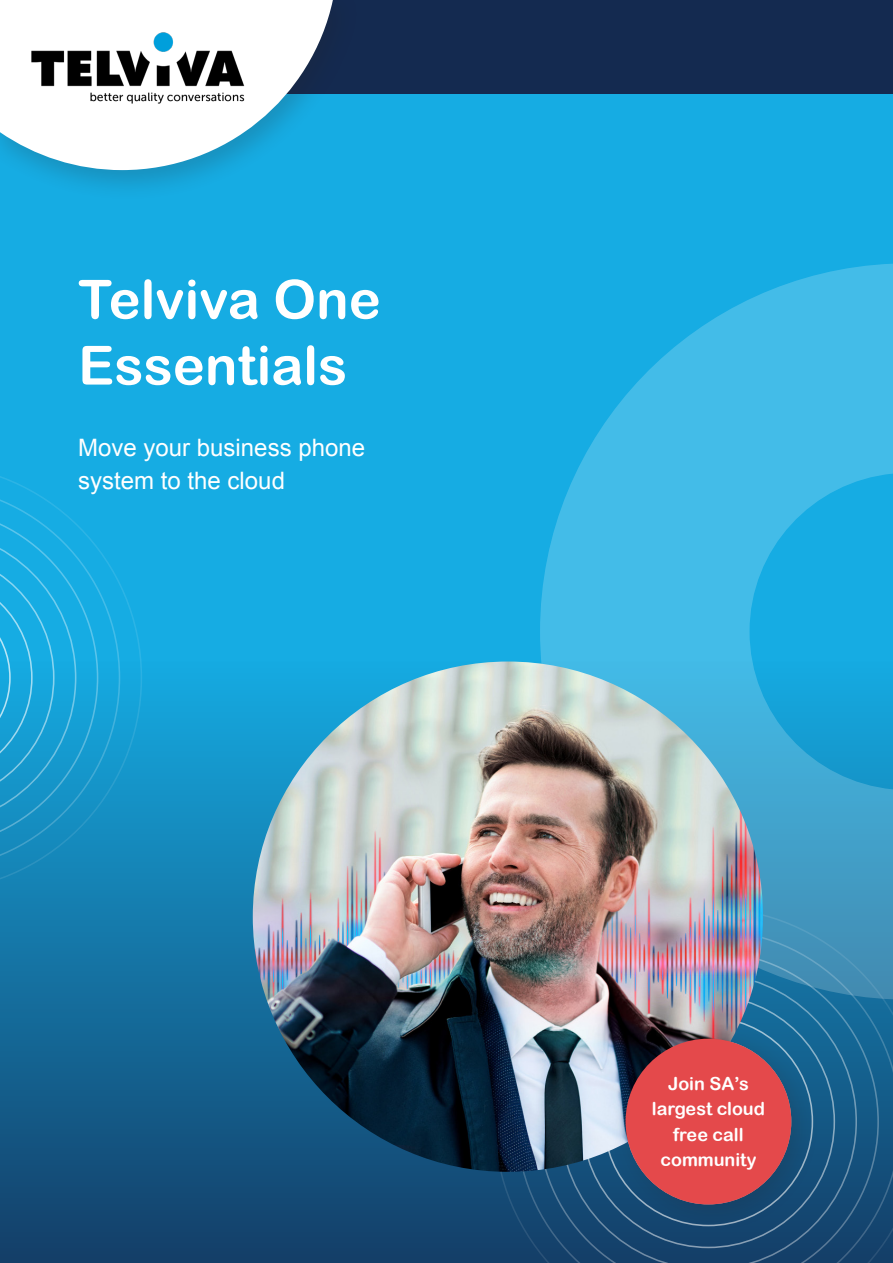
<style>
.page{position:relative;width:893px;height:1263px;background:#16ace3}
.page>*{position:absolute;margin:0;border:0;box-sizing:border-box;transform-origin:0 0}
.t1{font:54px/66px "Arial Rounded MT Bold";color:#fff}
.t2{font:24px "Arial";color:#fff}
.t3{font:18px "Arial Rounded MT Bold";color:#fff}
</style>
<div class="page">
<div style="left:0;top:661px;width:893px;height:602px;background:linear-gradient(to bottom,#15abe2,#143e68)"></div>
<svg style="left:516px;top:999px;width:377px;height:264px;background:#15517d"></svg>
<svg style="left:538px;top:999px;width:341px;height:264px;background:#18547f"></svg>
<svg style="left:560px;top:999px;width:297px;height:264px;background:#194f79"></svg>
<svg style="left:582px;top:999px;width:253px;height:249px;background:#1c5781"></svg>
<svg style="left:0;top:476px;width:142px;height:416px"></svg>
<svg style="left:0;top:485px;width:120px;height:385px"></svg>
<svg style="left:0;top:507px;width:98px;height:341px"></svg>
<div style="left:0;top:0;width:893px;height:94px;background:#142a50"></div>
<svg style="left:540px;top:264px;width:353px;height:735px"></svg>
<div style="left:0;top:0;width:361px;height:202px;background:#231f20;opacity:.2"></div>
<svg style="left:0;top:0;width:333px;height:170px;fill:#fff"></svg>
<img style="left:0;top:6px;width:277px;height:129px">
<img style="left:253px;top:661px;width:510px;height:511px;border-radius:255px">
<div style="left:608px;top:1021px;width:213px;height:213px;background:#231f20;opacity:.2"></div>
<div style="left:626px;top:1039px;width:165px;height:165px;background:#e4494b;border-radius:50%"></div>
<p class="t1" style="left:78px;top:266px;width:304px">Telviva One<br>Essentials</p>
<p class="t2" style="left:78px;top:431px;width:288px">Move your business phone</p>
<p class="t2" style="left:78px;top:464px;width:208px">system to the cloud</p>
<p class="t3" style="left:668px;top:1073px;width:82px">Join SA’s</p>
<p class="t3" style="left:652px;top:1098px;width:115px">largest cloud</p>
<p class="t3" style="left:673px;top:1124px;width:72px">free call</p>
<p class="t3" style="left:660px;top:1149px;width:97px">community</p>
</div>
